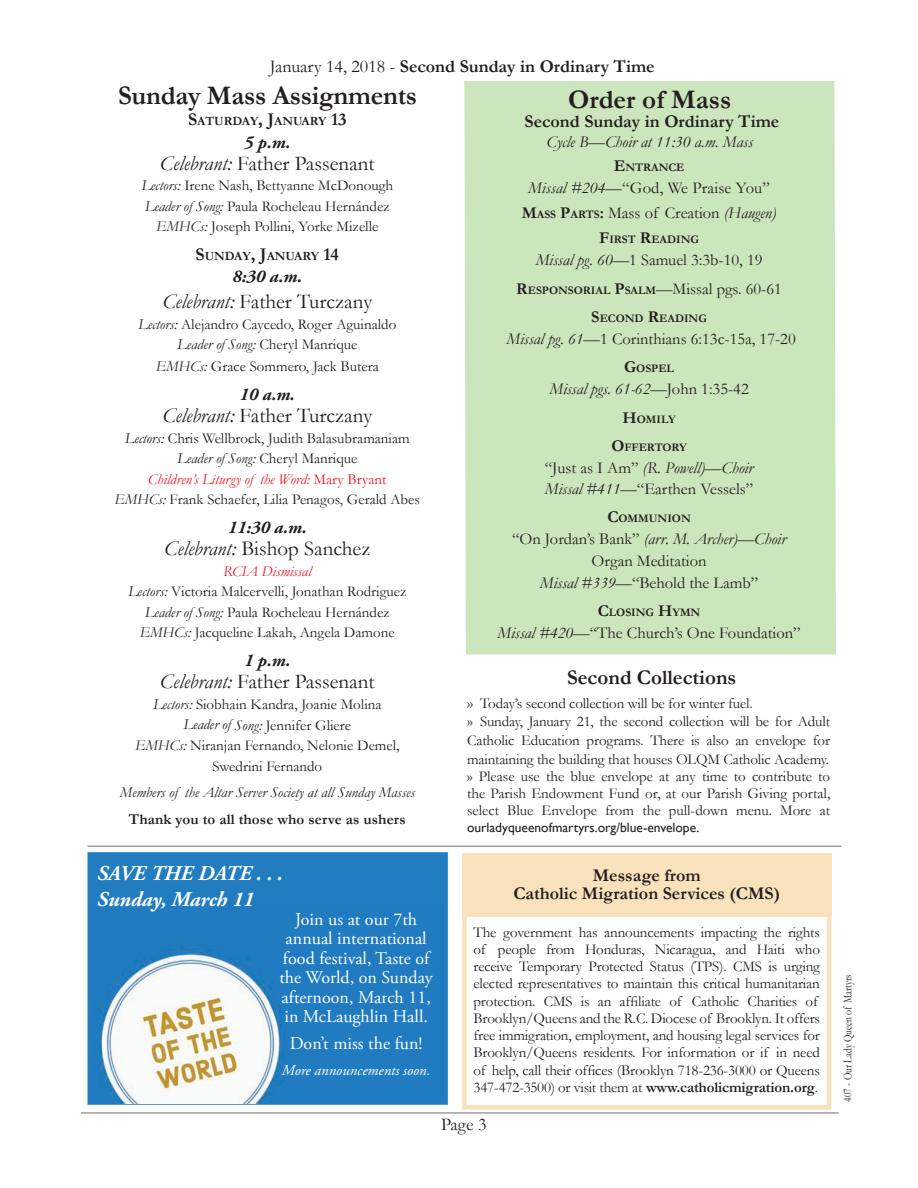
<style>
.page{position:relative;width:918px;height:1188px;background:#fff}
.page>*{position:absolute;margin:0;border:0;box-sizing:border-box;transform-origin:0 0}
.t1{font:700 27px "Garamond";letter-spacing:-.01em;color:#241f1f}
.t2{font:21px "Garamond";color:#241f1f}
.t3{font:italic 700 21px/26.2px "Adobe Garamond Pro";color:#fff}
.t4{font:700 21px "Garamond";color:#241f1f}
.t5{font:18px/19.5px "Adobe Garamond Pro";color:#fff;text-align:center}
.t6{font:700 18px/18px "Garamond";color:#241f1f;text-align:center}
.t7{font:italic 700 18px "Adobe Garamond Pro";color:#241f1f}
.t8{font:18px "Garamond";color:#241f1f}
.t9{font:16.5px/21.8px "Garamond";color:#241f1f;text-align:center}
.t10{font:italic 16.5px "Garamond";color:#241f1f}
.t11{font:15px/20.5px "Garamond";letter-spacing:-.01em;color:#241f1f;text-align:center}
.t12{font:italic 15px "Garamond";color:#241f1f}
.t13{font:700 15px "Garamond";letter-spacing:.01em;color:#241f1f}
.t14{font:italic 15px "Adobe Garamond Pro";color:#fff}
.t15{font:13.5px "Gill Sans";color:#241f1f}
.t16{font:700 12.6px "Garamond";color:#241f1f}
.t17{font:12px "Garamond";color:#241f1f;scale:.8 1}
.t18{font:700 11.55px "Garamond";color:#241f1f}
.s1{font-weight:400}
.s2{font-size:18px}
.s3{font-style:italic}
.s4{font-style:italic;color:#ef1923}
.s5{color:#ef1923}
.s6{font-size:16.5px}
.s7{font-weight:700}
.s8{font-weight:700;font-size:11.55px}
.s9{font-weight:400;font-size:16.5px}
.s10{font-style:normal}
.s11{font-style:inherit}
</style>
<div class="page">
<div style="left:462px;top:853px;width:369px;height:64px;background:#f9e2bb"></div>
<div style="left:464px;top:81px;width:372px;height:573px;background:#cbe5bd"></div>
<hr style="left:87px;top:846px;width:755px;height:1px;background:#838182">
<hr style="left:81px;top:1112px;width:758px;height:1px;background:#838182">
<div style="left:462px;top:858px;width:369px;height:252px;border:4px solid #f9e2bb"></div>
<div style="left:88px;top:852px;width:360px;height:253px;background:#217cc0"></div>
<img style="left:90px;top:903px;width:355px;height:201px">
<p class="t6" style="left:270px;top:58px;width:386px"><span class="s1">January 14, 2018 -</span> Second Sunday in Ordinary Time</p>
<h1 class="t1" style="left:118px;top:77px;width:301px">Sunday Mass Assignments</h1>
<h1 class="t1" style="left:568px;top:81px;width:165px">Order of Mass</h1>
<p class="t6" style="left:525px;top:113px;width:256px">Second Sunday in Ordinary Time</p>
<p class="t10" style="left:547px;top:131px;width:208px">Cycle B—Choir at 11:30 a.m. Mass</p>
<p class="t16" style="left:188px;top:113px;width:160px"><span class="s2">S</span>ATURDAY<span class="s2">, J</span>ANUARY <span class="s2">13</span></p>
<p class="t7" style="left:244px;top:131px;width:48px">5 p.m.</p>
<h2 class="t2" style="left:160px;top:149px;width:216px"><span class="s3">Celebrant:</span> Father Passenant</h2>
<p class="t11" style="left:141px;top:175px;width:253px"><span class="s3">Lectors:</span> Irene Nash, Bettyanne McDonough<br><span class="s3">Leader of Song:</span> Paula Rocheleau Hernández<br><span class="s3">EMHCs:</span> Joseph Pollini, Yorke Mizelle</p>
<p class="t16" style="left:196px;top:248px;width:145px"><span class="s2">S</span>UNDAY<span class="s2">, J</span>ANUARY <span class="s2">14</span></p>
<p class="t7" style="left:233px;top:266px;width:71px">8:30 a.m.</p>
<h2 class="t2" style="left:162px;top:287px;width:211px"><span class="s3">Celebrant:</span> Father Turczany</h2>
<p class="t11" style="left:138px;top:313px;width:260px"><span class="s3">Lectors:</span> Alejandro Caycedo, Roger Aguinaldo<br><span class="s3">Leader of Song:</span> Cheryl Manrique</p>
<p class="t11" style="left:156px;top:356px;width:224px"><span class="s3">EMHCs:</span> Grace Sommero, Jack Butera</p>
<p class="t7" style="left:240px;top:384px;width:57px">10 a.m.</p>
<h2 class="t2" style="left:162px;top:401px;width:211px"><span class="s3">Celebrant:</span> Father Turczany</h2>
<p class="t11" style="left:115px;top:427px;width:307px"><span class="s3">Lectors:</span> Chris Wellbrock, Judith Balasubramaniam <span class="s3">Leader of Song:</span> Cheryl Manrique<br><span class="s4">Children’s Liturgy of the Word:</span> <span class="s5">Mary Bryant<br></span><span class="s3">EMHCs:</span> Frank Schaefer, Lilia Penagos, Gerald Abes</p>
<p class="t7" style="left:228px;top:517px;width:80px">11:30 a.m.</p>
<h2 class="t2" style="left:164px;top:535px;width:208px"><span class="s3">Celebrant:</span> Bishop Sanchez</h2>
<p class="t11" style="left:128px;top:560px;width:280px"><span class="s4">RCIA Dismissal<br></span><span class="s3">Lectors:</span> Victoria Malcervelli, Jonathan Rodriguez <span class="s3">Leader of Song:</span> Paula Rocheleau Hernández <span class="s3">EMHCs:</span> Jacqueline Lakah, Angela Damone</p>
<p class="t7" style="left:244px;top:650px;width:48px">1 p.m.</p>
<h2 class="t2" style="left:160px;top:668px;width:216px"><span class="s3">Celebrant:</span> Father Passenant</h2>
<p class="t11" style="left:135px;top:694px;width:266px"><span class="s3">Lectors:</span> Siobhain Kandra, Joanie Molina <span class="s3">Leader of Song:</span> Jennifer Gliere<br><span class="s3">EMHCs:</span> Niranjan Fernando, Nelonie Demel, Swedrini Fernando</p>
<p class="t12" style="left:120px;top:782px;width:297px">Members of the Altar Server Society at all Sunday Masses</p>
<p class="t13" style="left:129px;top:809px;width:278px">Thank you to all those who serve as ushers</p>
<p class="t18" style="left:614px;top:159px;width:72px"><span class="s6">E</span>NTRANCE</p>
<p class="t9" style="left:522px;top:174px;width:256px;line-height:25.3px"><span class="s3">Missal #204—</span>“God, We Praise You”<br><span class="s7">M</span><span class="s8">ASS</span> <span class="s7">P</span><span class="s8">ARTS</span><span class="s7">:</span> Mass of Creation <span class="s3">(Haugen)</span></p>
<p class="t18" style="left:599px;top:232px;width:101px"><span class="s6">F</span>IRST <span class="s6">R</span>EADING</p>
<p class="t9" style="left:536px;top:249px;width:228px"><span class="s3">Missal pg. 60—</span>1 Samuel 3:3b-10, 19</p>
<p class="t18" style="left:516px;top:282px;width:267px"><span class="s6">R</span>ESPONSORIAL <span class="s6">P</span>SALM<span class="s9">—</span><span class="s9">Missal pgs. 60-61</span></p>
<p class="t18" style="left:591px;top:311px;width:117px"><span class="s6">S</span>ECOND <span class="s6">R</span>EADING</p>
<p class="t9" style="left:507px;top:327px;width:291px"><span class="s3">Missal pg. 61—</span>1 Corinthians 6:13c-15a, 17-20</p>
<p class="t18" style="left:624px;top:361px;width:51px"><span class="s6">G</span>OSPEL</p>
<p class="t10" style="left:549px;top:378px;width:201px">Missal pgs. 61-62—<span class="s10">John 1:35-42</span></p>
<p class="t18" style="left:623px;top:411px;width:55px"><span class="s6">H</span>OMILY</p>
<p class="t18" style="left:611px;top:440px;width:77px"><span class="s6">O</span>FFERTORY</p>
<p class="t9" style="left:545px;top:456px;width:210px;text-align:left">“Just as I Am” <span class="s3">(R. Powell)—Choir<br>Missal #411—</span>“Earthen Vessels”</p>
<p class="t18" style="left:607px;top:511px;width:85px"><span class="s6">C</span>OMMUNION</p>
<p class="t9" style="left:512px;top:528px;width:275px">“On Jordan’s Bank” <span class="s3">(arr. M. Archer)—Choir<br></span>Organ Meditation<br><span class="s3">Missal #339—</span>“Behold the Lamb”</p>
<p class="t18" style="left:598px;top:605px;width:104px"><span class="s6">C</span>LOSING <span class="s6">H</span>YMN</p>
<p class="t9" style="left:498px;top:622px;width:305px"><span class="s3">Missal #420</span><span class="s11">—</span>“The Church’s One Foundation”</p>
<h2 class="t4" style="left:567px;top:663px;width:171px">Second Collections</h2>
<p class="t11" style="left:467px;top:693px;width:365px;line-height:18.6px;text-align:left">›› Today’s second collection will be for winter fuel.<br>›› Sunday, January 21, the second collection will be for Adult Catholic Education programs. There is also an envelope for maintaining the building that houses OLQM Catholic Academy.</p>
<p class="t11" style="left:467px;top:767px;width:365px;line-height:17.1px;text-align:justify">» Please use the blue envelope at any time to contribute to the Parish Endowment Fund or, at our Parish Giving portal, select Blue Envelope from the pull-down menu. More at</p>
<p class="t15" style="left:467px;top:820px;width:234px">ourladyqueenofmartyrs.org/blue-envelope.</p>
<h2 class="t3" style="left:97px;top:860px;width:187px">SAVE THE DATE . . .<br>Sunday, March 11</h2>
<p class="t5" style="left:279px;top:910px;width:155px">Join us at our 7th annual international food festival, Taste of the World, on Sunday afternoon, March 11, in McLaughlin Hall.</p>
<p class="t5" style="left:290px;top:1034px;width:134px">Don’t miss the fun!</p>
<p class="t14" style="left:282px;top:1061px;width:150px">More announcements soon.</p>
<p class="t6" style="left:513px;top:866px;width:268px">Message from<br>Catholic Migration Services (CMS)</p>
<p class="t11" style="left:473px;top:923px;width:348px;line-height:17.2px;text-align:left">The government has announcements impacting the rights of people from Honduras, Nicaragua, and Haiti who receive Temporary Protected Status (TPS). CMS is urging elected representatives to maintain this critical humanitarian protection. CMS is an affiliate of Catholic Charities of Brooklyn/Queens and the R.C. Diocese of Brooklyn. It offers free immigration, employment, and housing legal services for Brooklyn/Queens residents. For information or if in need of help, call their offices (Brooklyn 718-236-3000 or Queens 347-472-3500) or visit them at <span class="s7">www.catholicmigration.org</span>.</p>
<p class="t8" style="left:441px;top:1112px;width:47px">Page 3</p>
<p class="t17" style="left:840px;top:1102px;width:161px;rotate:-90deg">407 - Our Lady Queen of Martyrs</p>
</div>
